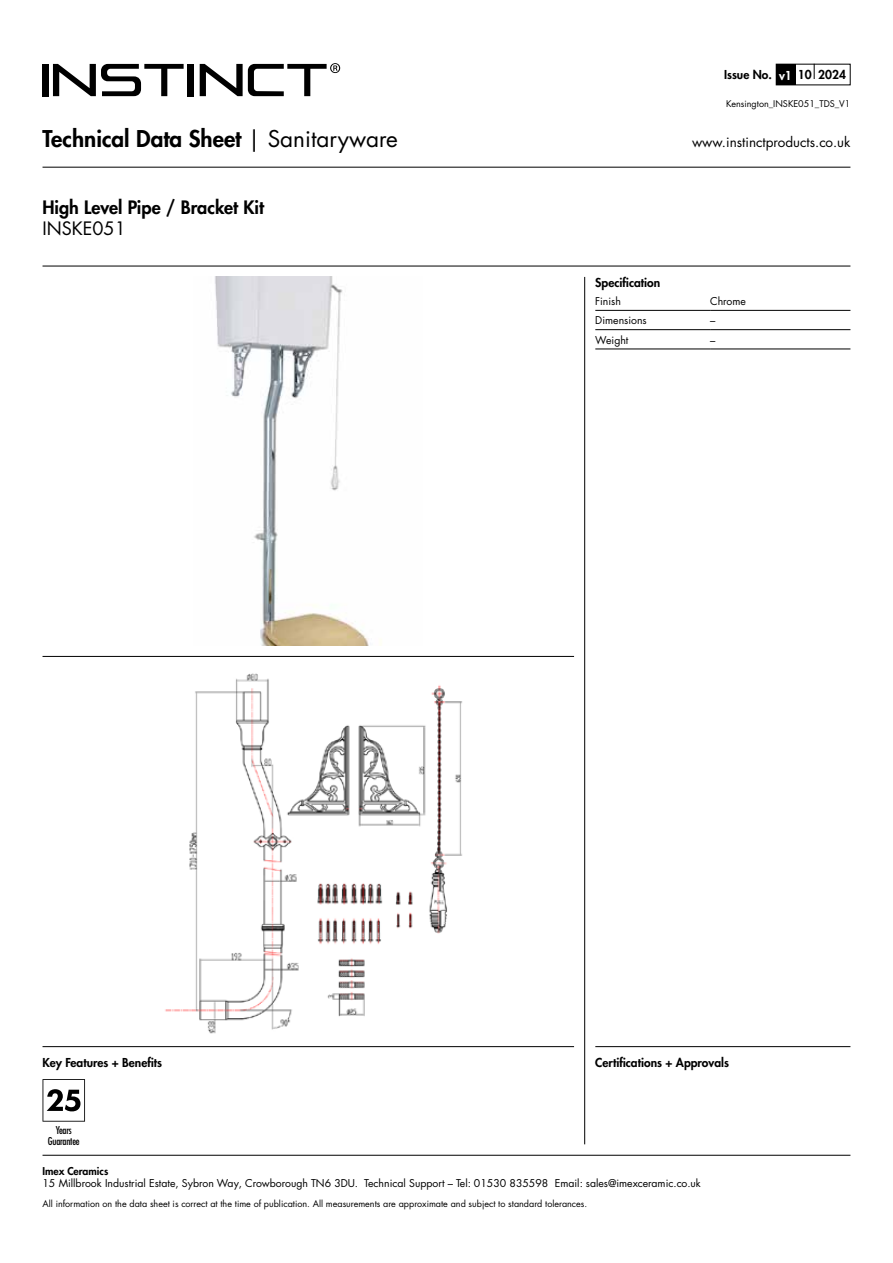
<style>
.page{position:relative;width:893px;height:1263px;background:#fff}
.page>*{position:absolute;margin:0;border:0;box-sizing:border-box;transform-origin:0 0}
.t1{font:800 22.5px "Futura LT Pro";color:#000}
.t2{font:800 18px "Futura LT Pro";color:#000}
.t3{font:18px "Futura LT Pro";color:#000}
.t4{font:13.5px "Futura LT Pro";color:#000}
.t5{font:800 12px "Futura LT Pro";color:#000}
.t6{font:10.5px "Futura LT Pro";color:#000}
.t7{font:500 condensed 10.5px/10.5px "Futura LT Pro";letter-spacing:-.02em;color:#000;text-align:center}
.t8{font:800 10.5px "Futura LT Pro";color:#000}
.t9{font:9px "Futura LT Pro";color:#000}
.s1{color:#fff}
.s2{font-weight:400}
</style>
<div class="page">
<div style="left:43px;top:64px;width:6px;height:32px;background:#000"></div>
<div style="left:188px;top:64px;width:6px;height:32px;background:#000"></div>
<svg style="left:200px;top:63px;width:140px;height:33px"></svg>
<svg style="left:53px;top:64px;width:131px;height:32px"></svg>
<div style="left:776px;top:64px;width:19px;height:21px;background:#000"></div>
<svg style="left:814px;top:64px;width:1px;height:15px"></svg>
<hr style="left:43px;top:1155px;width:807px;height:1px;background:#000">
<hr style="left:43px;top:1046px;width:531px;height:1px;background:#000">
<hr style="left:595px;top:1046px;width:255px;height:1px;background:#000">
<hr style="left:43px;top:167px;width:807px;height:1px;background:#000">
<hr style="left:43px;top:266px;width:807px;height:1px;background:#000">
<hr style="left:584px;top:277px;width:1px;height:867px;background:#000">
<svg style="left:43px;top:1079px;width:42px;height:42px"></svg>
<hr style="left:595px;top:310px;width:115px;height:1px;background:#000">
<hr style="left:710px;top:310px;width:140px;height:1px;background:#000">
<hr style="left:595px;top:329px;width:115px;height:1px;background:#000">
<hr style="left:710px;top:329px;width:140px;height:1px;background:#000">
<hr style="left:595px;top:349px;width:115px;height:1px;background:#000">
<hr style="left:710px;top:349px;width:140px;height:1px;background:#000">
<hr style="left:43px;top:656px;width:531px;height:1px;background:#000">
<img style="left:165px;top:673px;width:298px;height:361px">
<img style="left:215px;top:277px;width:154px;height:368px">
<p class="t5" style="left:724px;top:66px;width:123px">Issue No. <span class="s1">v1</span> 10 2024</p>
<p class="t9" style="left:726px;top:98px;width:126px">Kensington_INSKE051_TDS_V1</p>
<h1 class="t1" style="left:43px;top:122px;width:357px">Technical Data Sheet <span class="s2">| Sanitaryware</span></h1>
<p class="t4" style="left:692px;top:132px;width:160px">www.instinctproducts.co.uk</p>
<h2 class="t2" style="left:43px;top:193px;width:223px">High Level Pipe / Bracket Kit</h2>
<h2 class="t3" style="left:43px;top:216px;width:85px">INSKE051</h2>
<p class="t5" style="left:595px;top:273px;width:66px">Specification</p>
<p class="t6" style="left:595px;top:294px;width:27px">Finish</p>
<p class="t6" style="left:710px;top:294px;width:37px">Chrome</p>
<p class="t6" style="left:595px;top:313px;width:53px">Dimensions</p>
<p class="t6" style="left:710px;top:313px;width:7px">–</p>
<p class="t6" style="left:595px;top:333px;width:35px">Weight</p>
<p class="t6" style="left:710px;top:333px;width:7px">–</p>
<p class="t5" style="left:43px;top:1053px;width:121px">Key Features + Benefits</p>
<p class="t5" style="left:595px;top:1053px;width:135px">Certifications + Approvals</p>
<p class="t7" style="left:48px;top:1125px;width:33px">Years<br>Guarantee</p>
<p class="t8" style="left:43px;top:1163px;width:67px">Imex Ceramics</p>
<p class="t6" style="left:43px;top:1176px;width:660px">15 Millbrook Industrial Estate, Sybron Way, Crowborough TN6 3DU. Technical Support – Tel: 01530 835598 Email: sales@imexceramic.co.uk</p>
<p class="t9" style="left:43px;top:1197px;width:546px">All information on the data sheet is correct at the time of publication. All measurements are approximate and subject to standard tolerances.</p>
</div>
